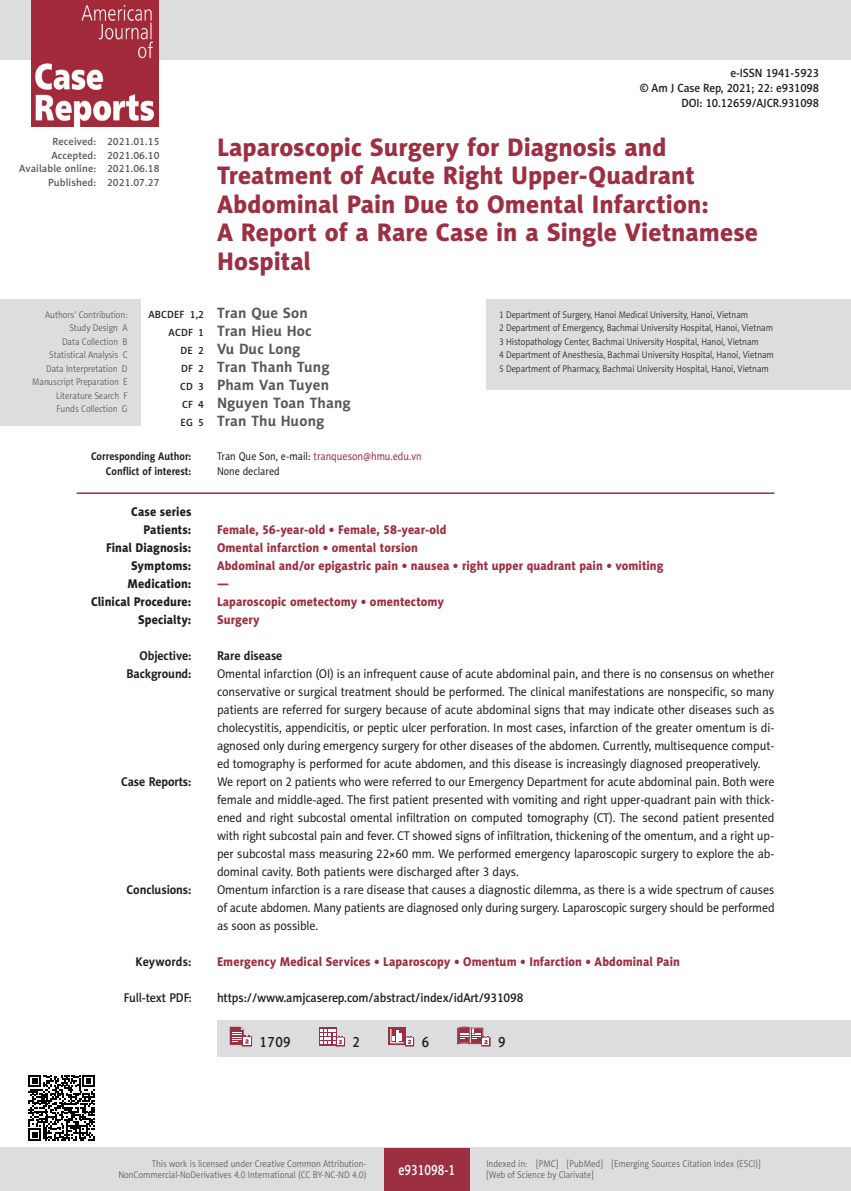
<style>
.page{position:relative;width:851px;height:1191px;background:#fff}
.page>*{position:absolute;margin:0;border:0;box-sizing:border-box;transform-origin:0 0}
.AJCR_Tytul{font:25.5px/28.5px "Naomi Sans EFN Heavy";color:#9d2f42}
.AJCR_Autorzy{font:700 15px "Naomi Sans EFN";letter-spacing:.01em;color:#57585a}
.AJCR_e-PAGINA{font:15px "Naomi Sans EFN Medium";color:#fff;scale:.8 1}
.AJCR_dane{font:15px "Naomi Sans EFN Medium";color:#231f20;scale:.9 1}
.AJCR_Summary_body{font:12.75px/18px "Naomi Sans EFN";letter-spacing:-.01em;color:#231f20;text-align:justify;scale:.95 1}
.AJCR_keywords{font:12.75px "Naomi Sans EFN Heavy";letter-spacing:.005em;color:#9d2f42;scale:.95 1}
.AJCR_keywords-2{font:12.75px "Naomi Sans EFN Heavy";letter-spacing:.005em;color:#231f20;scale:.95 1}
.AJCR_full_text_pdf{font:12.75px "Naomi Sans EFN Medium";letter-spacing:-.01em;color:#231f20;scale:.95 1}
.AJCR_Summary_body-2{font:700 12.75px "Naomi Sans EFN";letter-spacing:-.01em;color:#231f20;scale:.95 1}
.AJCR_keywords-3{font:700 12.75px "Naomi Sans EFN";letter-spacing:.005em;color:#231f20;scale:.95 1}
.AJCR_full_text_pdf-2{font:12px "Naomi Sans EFN Medium";letter-spacing:-.01em;color:#231f20;scale:.95 1}
.AJCR_Adres{font:700 11.25px "Naomi Sans EFN";color:#231f20;scale:.9 1}
.AJCR_Adres-2{font:11.25px "Naomi Sans EFN";color:#9d2f42;scale:.9 1}
.AJCR_Adres-3{font:11.25px "Naomi Sans EFN";color:#231f20;scale:.9 1}
.t1{font:10.5px "Naomi Sans EFN Medium";letter-spacing:.01em;color:#57585a}
.t2{font:9.75px/11.2px "Naomi Sans EFN Light";color:#57585a;scale:.9 1}
.AJCR_Afiliacja{font:9.75px "Naomi Sans EFN Light";color:#231f20;scale:.9 1}
.s1{font-family:"Naomi Sans EFN Medium";font-weight:400;font-size:10.5px;color:#231f20}
.s2{color:#231f20}
</style>
<div class="page">
<div style="left:217px;top:1020px;width:633px;height:36px;background:#dcdddf"></div>
<svg style="left:230px;top:1026px;width:22px;height:20px"></svg>
<div style="left:319px;top:1027px;width:17px;height:18px;background:#9d2f42"></div>
<svg style="left:320px;top:1028px;width:25px;height:18px"></svg>
<div style="left:388px;top:1027px;width:18px;height:18px;background:#9d2f42"></div>
<svg style="left:390px;top:1029px;width:24px;height:17px"></svg>
<svg style="left:457px;top:1026px;width:33px;height:20px"></svg>
<hr style="left:77px;top:492px;width:697px;height:2px;background:#9d2f42">
<div style="left:0;top:300px;width:140px;height:126px;background:#dcdddf"></div>
<div style="left:486px;top:300px;width:364px;height:90px;background:#dcdddf"></div>
<svg style="left:28px;top:1075px;width:67px;height:66px"></svg>
<div style="left:0;top:0;width:850px;height:60px;background:#dcdddf"></div>
<img style="left:32px;top:0;width:127px;height:127px">
<div style="left:0;top:1148px;width:850px;height:43px;background:#dcdddf"></div>
<div style="left:384px;top:1147px;width:85px;height:43px;background:#9d2f42"></div>
<p class="AJCR_full_text_pdf-2" style="left:730px;top:66px;width:95px">e-ISSN 1941-5923</p>
<p class="AJCR_full_text_pdf-2" style="left:639px;top:81px;width:190px">© Am J Case Rep, 2021; 22: e931098</p>
<p class="AJCR_full_text_pdf-2" style="left:681px;top:96px;width:146px">DOI: 10.12659/AJCR.931098</p>
<p class="AJCR_Tytul" style="left:217px;top:132px;width:542px">Laparoscopic Surgery for Diagnosis and Treatment of Acute Right Upper-Quadrant Abdominal Pain Due to Omental Infarction:<br>A Report of a Rare Case in a Single Vietnamese Hospital</p>
<p class="AJCR_Autorzy" style="left:148px;top:304px;width:161px"><span class="s1">ABCDEF 1,2</span> Tran Que Son</p>
<p class="AJCR_Autorzy" style="left:169px;top:322px;width:144px"><span class="s1">ACDF 1</span> Tran Hieu Hoc</p>
<p class="AJCR_Autorzy" style="left:180px;top:340px;width:121px"><span class="s1">DE 2</span> Vu Duc Long</p>
<p class="AJCR_Autorzy" style="left:181px;top:358px;width:150px"><span class="s1">DF 2</span> Tran Thanh Tung</p>
<p class="AJCR_Autorzy" style="left:180px;top:376px;width:150px"><span class="s1">CD 3</span> Pham Van Tuyen</p>
<p class="AJCR_Autorzy" style="left:182px;top:394px;width:170px"><span class="s1">CF 4</span> Nguyen Toan Thang</p>
<p class="AJCR_Autorzy" style="left:180px;top:412px;width:145px"><span class="s1">EG 5</span> Tran Thu Huong</p>
<p class="AJCR_Adres" style="left:91px;top:449px;width:113px">Corresponding Author:</p>
<p class="AJCR_Adres-2" style="left:217px;top:449px;width:229px"><span class="s2">Tran Que Son, e-mail:</span> tranqueson@hmu.edu.vn</p>
<p class="AJCR_Adres" style="left:106px;top:465px;width:97px">Conflict of interest:</p>
<p class="AJCR_Adres-3" style="left:217px;top:465px;width:71px">None declared</p>
<p class="AJCR_keywords-2" style="left:131px;top:504px;width:65px">Case series</p>
<p class="AJCR_keywords-2" style="left:143px;top:522px;width:52px">Patients:</p>
<p class="AJCR_keywords" style="left:217px;top:522px;width:243px">Female, 56-year-old • Female, 58-year-old</p>
<p class="AJCR_keywords-2" style="left:106px;top:540px;width:91px">Final Diagnosis:</p>
<p class="AJCR_keywords" style="left:217px;top:540px;width:213px">Omental infarction • omental torsion</p>
<p class="AJCR_keywords-2" style="left:131px;top:558px;width:65px">Symptoms:</p>
<p class="AJCR_keywords" style="left:217px;top:558px;width:471px">Abdominal and/or epigastric pain • nausea • right upper quadrant pain • vomiting</p>
<p class="AJCR_keywords-2" style="left:128px;top:576px;width:69px">Medication:</p>
<p class="AJCR_keywords" style="left:217px;top:576px;width:14px">—</p>
<p class="AJCR_keywords-2" style="left:91px;top:594px;width:107px">Clinical Procedure:</p>
<p class="AJCR_keywords" style="left:217px;top:594px;width:240px">Laparoscopic ometectomy • omentectomy</p>
<p class="AJCR_keywords-2" style="left:138px;top:612px;width:58px">Specialty:</p>
<p class="AJCR_keywords" style="left:217px;top:612px;width:47px">Surgery</p>
<p class="AJCR_Summary_body-2" style="left:139px;top:648px;width:56px">Objective:</p>
<p class="AJCR_Summary_body-2" style="left:217px;top:648px;width:70px">Rare disease</p>
<p class="AJCR_Summary_body-2" style="left:126px;top:666px;width:70px">Background:</p>
<p class="AJCR_Summary_body" style="left:217px;top:665px;width:588px">Omental infarction (OI) is an infrequent cause of acute abdominal pain, and there is no consensus on whether conservative or surgical treatment should be performed. The clinical manifestations are nonspecific, so many patients are referred for surgery because of acute abdominal signs that may indicate other diseases such as cholecystitis, appendicitis, or peptic ulcer perforation. In most cases, infarction of the greater omentum is di&shy;agnosed only during emergency surgery for other diseases of the abdomen. Currently, multisequence comput&shy;ed tomography is performed for acute abdomen, and this disease is increasingly diagnosed preoperatively.</p>
<p class="AJCR_Summary_body-2" style="left:121px;top:774px;width:76px">Case Reports:</p>
<p class="AJCR_Summary_body" style="left:217px;top:773px;width:588px">We report on 2 patients who were referred to our Emergency Department for acute abdominal pain. Both were female and middle-aged. The first patient presented with vomiting and right upper-quadrant pain with thick&shy;ened and right subcostal omental infiltration on computed tomography (CT). The second patient presented with right subcostal pain and fever. CT showed signs of infiltration, thickening of the omentum, and a right up&shy;per subcostal mass measuring 22×60 mm. We performed emergency laparoscopic surgery to explore the ab&shy;dominal cavity. Both patients were discharged after 3 days.</p>
<p class="AJCR_Summary_body-2" style="left:127px;top:882px;width:70px">Conclusions:</p>
<p class="AJCR_Summary_body" style="left:217px;top:881px;width:588px">Omentum infarction is a rare disease that causes a diagnostic dilemma, as there is a wide spectrum of causes of acute abdomen. Many patients are diagnosed only during surgery. Laparoscopic surgery should be performed as soon as possible.</p>
<p class="AJCR_keywords-3" style="left:135px;top:954px;width:60px">Keywords:</p>
<p class="AJCR_keywords" style="left:217px;top:954px;width:488px">Emergency Medical Services • Laparoscopy • Omentum • Infarction • Abdominal Pain</p>
<p class="AJCR_full_text_pdf" style="left:124px;top:990px;width:73px">Full-text PDF:</p>
<p class="AJCR_full_text_pdf" style="left:217px;top:990px;width:324px">https://www.amjcaserep.com/abstract/index/idArt/931098</p>
<p class="t1" style="left:52px;top:136px;width:109px">Received: 2021.01.15</p>
<p class="t1" style="left:51px;top:149px;width:110px">Accepted: 2021.06.10</p>
<p class="t1" style="left:19px;top:163px;width:142px">Available online: 2021.06.18</p>
<p class="t1" style="left:48px;top:176px;width:113px">Published: 2021.07.27</p>
<p class="t2" style="left:45px;top:309px;width:93px">Authors’ Contribution:</p>
<p class="t2" style="left:69px;top:322px;width:66px">Study Design A</p>
<p class="t2" style="left:62px;top:336px;width:74px">Data Collection B</p>
<p class="t2" style="left:49px;top:349px;width:89px">Statistical Analysis C</p>
<p class="t2" style="left:46px;top:363px;width:92px">Data Interpretation D</p>
<p class="t2" style="left:32px;top:376px;width:107px">Manuscript Preparation E</p>
<p class="t2" style="left:56px;top:390px;width:81px">Literature Search F</p>
<p class="t2" style="left:57px;top:403px;width:80px">Funds Collection G</p>
<p class="AJCR_Afiliacja" style="left:499px;top:309px;width:278px">1 Department of Surgery, Hanoi Medical University, Hanoi, Vietnam</p>
<p class="AJCR_Afiliacja" style="left:499px;top:322px;width:306px">2 Department of Emergency, Bachmai University Hospital, Hanoi, Vietnam</p>
<p class="AJCR_Afiliacja" style="left:499px;top:336px;width:290px">3 Histopathology Center, Bachmai University Hospital, Hanoi, Vietnam</p>
<p class="AJCR_Afiliacja" style="left:499px;top:349px;width:307px">4 Department of Anesthesia, Bachmai University Hospital, Hanoi, Vietnam</p>
<p class="AJCR_Afiliacja" style="left:499px;top:363px;width:301px">5 Department of Pharmacy, Bachmai University Hospital, Hanoi, Vietnam</p>
<p class="AJCR_dane" style="left:259px;top:1032px;width:36px">1709</p>
<p class="AJCR_dane" style="left:352px;top:1032px;width:10px">2</p>
<p class="AJCR_dane" style="left:421px;top:1032px;width:10px">6</p>
<p class="AJCR_dane" style="left:498px;top:1032px;width:10px">9</p>
<p class="t2" style="left:118px;top:1158px;width:277px;text-align:right">This work is licensed under Creative Common Attribution-<br>NonCommercial-NoDerivatives 4.0 International (CC BY-NC-ND 4.0)</p>
<p class="AJCR_e-PAGINA" style="left:398px;top:1160px;width:72px">e931098-1</p>
<p class="t2" style="left:486px;top:1158px;width:306px">Indexed in: [PMC] [PubMed] [Emerging Sources Citation Index (ESCI)] [Web of Science by Clarivate]</p>
</div>
